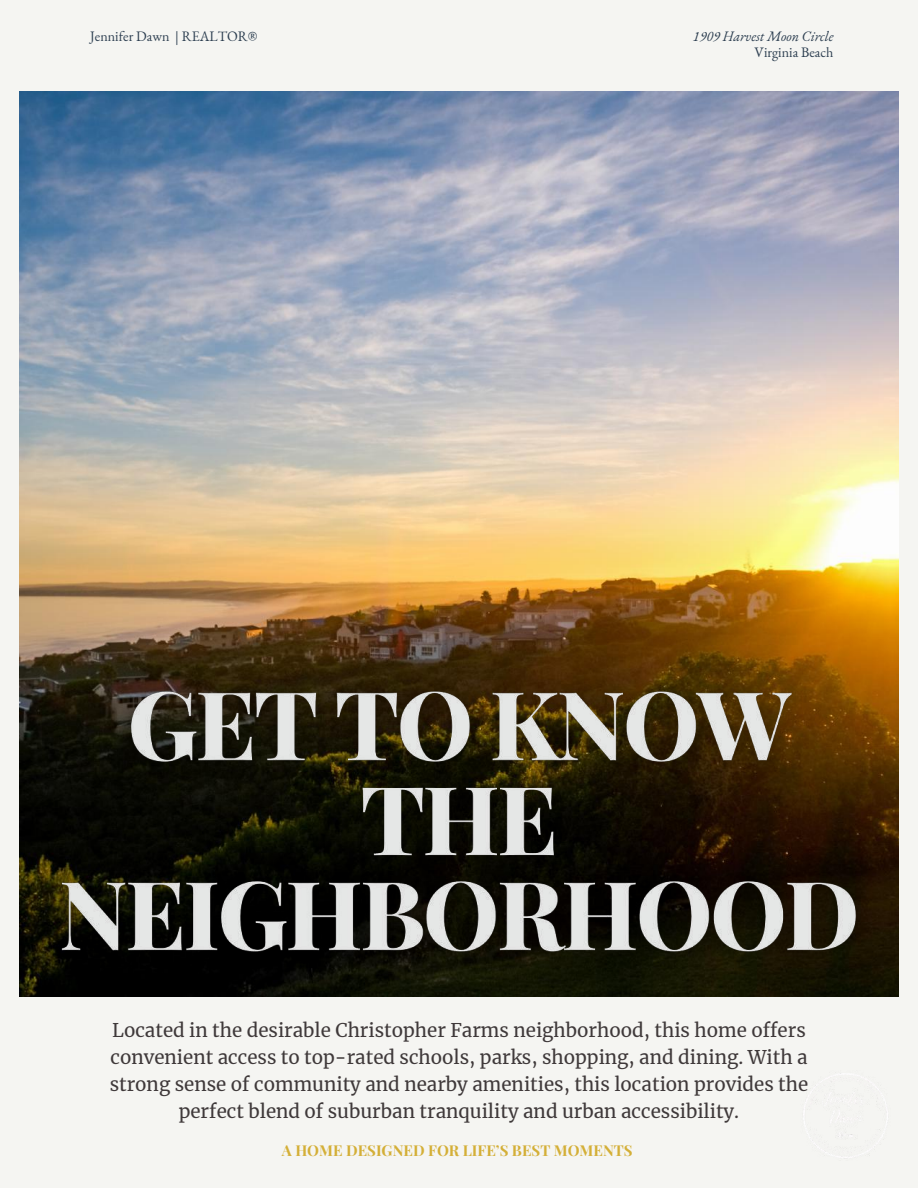
<style>
.page{position:relative;width:918px;height:1188px;background:#f5f5f2}
.page>*{position:absolute;margin:0;border:0;box-sizing:border-box;transform-origin:0 0}
.t1{font:18.75px/27px "Merriweather";color:#3f393a;text-align:center}
.t2{font:700 15px "Playfair Display";color:#d4af37}
.t3{font:14.1px "EB Garamond";color:#2c3e50}
.t4{font:italic 14.1px "EB Garamond";color:#2c3e50}
</style>
<div class="page">
<img style="left:20px;top:92px;width:878px;height:904px">
<img style="left:36px;top:658px;width:845px;height:323px">
<p class="t3" style="left:90px;top:27px;width:169px">Jennifer Dawn | REALTOR®</p>
<p class="t4" style="left:693px;top:27px;width:142px">1909 Harvest Moon Circle</p>
<p class="t3" style="left:755px;top:43px;width:80px">Virginia Beach</p>
<p class="t1" style="left:110px;top:1017px;width:700px">Located in the desirable Christopher Farms neighborhood, this home offers convenient access to top-rated schools, parks, shopping, and dining. With a strong sense of community and nearby amenities, this location provides the perfect blend of suburban tranquility and urban accessibility.</p>
<p class="t2" style="left:282px;top:1140px;width:352px">A HOME DESIGNED FOR LIFE’S BEST MOMENTS</p>
</div>
